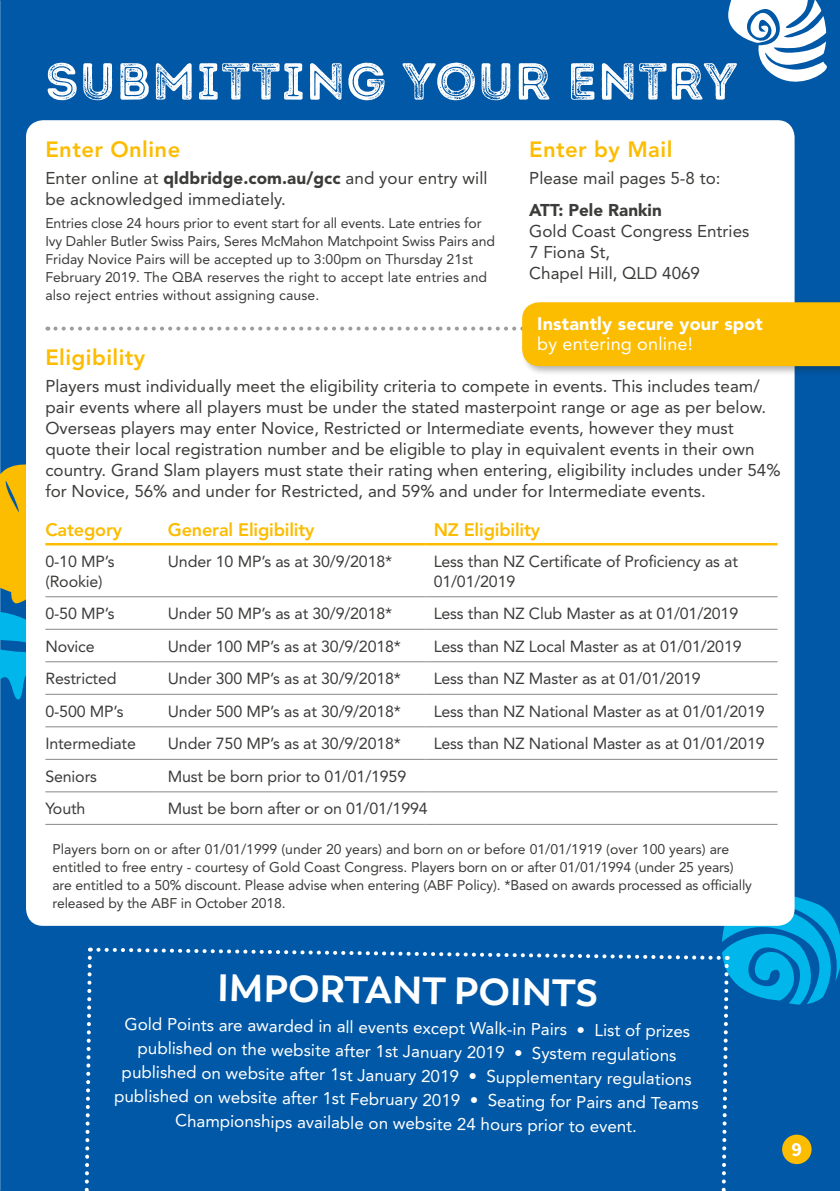
<style>
.page{position:relative;width:840px;height:1191px;background:#fff}
.page>*{position:absolute;margin:0;border:0;box-sizing:border-box;transform-origin:0 0}
.t1{font:52px "Intro Rust G Base 2 Line";letter-spacing:.02em;color:#fff}
.t2{font:700 38px "Trenda";color:#fff}
.t3{font:800 22px "Avenir LT Std";letter-spacing:.02em;color:#fcbc00}
.t4{font:700 20px "Source Sans Pro";color:#fff}
.t5{font:800 18px "Avenir LT Std";letter-spacing:-.01em;color:#fcbc00}
.t6{font:900 18px "Avenir LT Std";letter-spacing:.01em;color:#fff}
.t7{font:18px "Avenir LT Std";letter-spacing:.01em;color:#fff}
.t8{font:17px/21px "Avenir LT Std";color:#3c3c3b}
.t9{font:17px/24px "Avenir LT Std";color:#fff;text-align:center}
.t10{font:900 17px "Avenir LT Std";color:#3c3c3b}
.t11{font:16px/20px "Avenir LT Std";letter-spacing:-.01em;color:#3c3c3b}
.t12{font:14px/18px "Avenir LT Std";letter-spacing:-.01em;color:#3c3c3b}
.s1{font-weight:900}
</style>
<div class="page">
<div style="left:0;top:0;width:839px;height:1191px;background:#0058a6"></div>
<img style="left:0;top:0;width:1px;height:1191px">
<svg style="left:728px;top:0;width:99px;height:82px"></svg>
<svg style="left:0;top:453px;width:26px;height:247px"></svg>
<div style="left:26px;top:120px;width:768px;height:806px;background:#fff;border-radius:17px"></div>
<hr style="left:45px;top:596px;width:115px;height:1px;background:#878787">
<hr style="left:160px;top:596px;width:265px;height:1px;background:#878787">
<hr style="left:425px;top:596px;width:352px;height:1px;background:#878787">
<hr style="left:45px;top:661px;width:115px;height:1px;background:#878787">
<hr style="left:160px;top:661px;width:265px;height:1px;background:#878787">
<hr style="left:425px;top:661px;width:352px;height:1px;background:#878787">
<hr style="left:45px;top:726px;width:115px;height:1px;background:#878787">
<hr style="left:160px;top:726px;width:265px;height:1px;background:#878787">
<hr style="left:425px;top:726px;width:352px;height:1px;background:#878787">
<hr style="left:45px;top:791px;width:115px;height:1px;background:#878787">
<hr style="left:160px;top:791px;width:265px;height:1px;background:#878787">
<hr style="left:425px;top:791px;width:352px;height:1px;background:#878787">
<hr style="left:45px;top:824px;width:115px;height:1px;background:#878787">
<hr style="left:160px;top:824px;width:265px;height:1px;background:#878787">
<hr style="left:425px;top:824px;width:352px;height:1px;background:#878787">
<hr style="left:45px;top:629px;width:115px;height:1px;background:#878787">
<hr style="left:160px;top:629px;width:265px;height:1px;background:#878787">
<hr style="left:425px;top:629px;width:352px;height:1px;background:#878787">
<hr style="left:45px;top:694px;width:115px;height:1px;background:#878787">
<hr style="left:160px;top:694px;width:265px;height:1px;background:#878787">
<hr style="left:425px;top:694px;width:352px;height:1px;background:#878787">
<hr style="left:45px;top:759px;width:115px;height:1px;background:#878787">
<hr style="left:160px;top:759px;width:265px;height:1px;background:#878787">
<hr style="left:425px;top:759px;width:352px;height:1px;background:#878787">
<hr style="left:45px;top:543px;width:115px;height:2px;background:#fcbc00">
<hr style="left:160px;top:543px;width:265px;height:2px;background:#fcbc00">
<hr style="left:425px;top:543px;width:352px;height:2px;background:#fcbc00">
<svg style="left:81px;top:884px;width:758px;height:307px"></svg>
<div style="left:519px;top:300px;width:320px;height:76px;background:#1d1d1b;opacity:.32"></div>
<svg style="left:55px;top:302px;width:784px;height:64px"></svg>
<div style="left:781px;top:1134px;width:30px;height:30px;background:#fcbc00;border-radius:50%"></div>
<h1 class="t1" style="left:45px;top:48px;width:692px">SUBMITTING YOUR ENTRY</h1>
<p class="t3" style="left:45px;top:136px;width:136px">Enter Online</p>
<p class="t8" style="left:45px;top:167px;width:443px">Enter online at <span class="s1">qldbridge.com.au/gcc</span> and your entry will be acknowledged immediately.</p>
<p class="t12" style="left:45px;top:214px;width:451px">Entries close 24 hours prior to event start for all events. Late entries for Ivy Dahler Butler Swiss Pairs, Seres McMahon Matchpoint Swiss Pairs and Friday Novice Pairs will be accepted up to 3:00pm on Thursday 21st February 2019. The QBA reserves the right to accept late entries and also reject entries without assigning cause.</p>
<p class="t3" style="left:529px;top:136px;width:145px">Enter by Mail</p>
<p class="t8" style="left:529px;top:167px;width:193px">Please mail pages 5-8 to:</p>
<p class="t10" style="left:529px;top:200px;width:134px">ATT: Pele Rankin</p>
<p class="t8" style="left:529px;top:221px;width:221px">Gold Coast Congress Entries<br>7 Fiona St,<br>Chapel Hill, QLD 4069</p>
<p class="t6" style="left:537px;top:312px;width:227px">Instantly secure your spot</p>
<p class="t7" style="left:537px;top:333px;width:157px">by entering online!</p>
<p class="t3" style="left:45px;top:344px;width:101px">Eligibility</p>
<p class="t8" style="left:45px;top:375px;width:736px">Players must individually meet the eligibility criteria to compete in events. This includes team/ pair events where all players must be under the stated masterpoint range or age as per below.<br>Overseas players may enter Novice, Restricted or Intermediate events, however they must quote their local registration number and be eligible to play in equivalent events in their own country. Grand Slam players must state their rating when entering, eligibility includes under 54% for Novice, 56% and under for Restricted, and 59% and under for Intermediate events.</p>
<p class="t5" style="left:45px;top:519px;width:78px">Category</p>
<p class="t5" style="left:168px;top:519px;width:148px">General Eligibility</p>
<p class="t5" style="left:433px;top:519px;width:108px">NZ Eligibility</p>
<p class="t11" style="left:45px;top:551px;width:71px">0-10 MP’s (Rookie)</p>
<p class="t11" style="left:168px;top:551px;width:226px">Under 10 MP’s as at 30/9/2018*</p>
<p class="t11" style="left:433px;top:551px;width:305px">Less than NZ Certificate of Proficiency as at<br>01/01/2019</p>
<p class="t11" style="left:45px;top:603px;width:71px">0-50 MP’s</p>
<p class="t11" style="left:168px;top:603px;width:226px">Under 50 MP’s as at 30/9/2018*</p>
<p class="t11" style="left:433px;top:603px;width:306px">Less than NZ Club Master as at 01/01/2019</p>
<p class="t11" style="left:45px;top:636px;width:51px">Novice</p>
<p class="t11" style="left:168px;top:636px;width:234px">Under 100 MP’s as at 30/9/2018*</p>
<p class="t11" style="left:433px;top:636px;width:309px">Less than NZ Local Master as at 01/01/2019</p>
<p class="t11" style="left:45px;top:668px;width:73px">Restricted</p>
<p class="t11" style="left:168px;top:668px;width:234px">Under 300 MP’s as at 30/9/2018*</p>
<p class="t11" style="left:433px;top:668px;width:268px">Less than NZ Master as at 01/01/2019</p>
<p class="t11" style="left:45px;top:701px;width:79px">0-500 MP’s</p>
<p class="t11" style="left:168px;top:701px;width:234px">Under 500 MP’s as at 30/9/2018*</p>
<p class="t11" style="left:433px;top:701px;width:332px">Less than NZ National Master as at 01/01/2019</p>
<p class="t11" style="left:45px;top:733px;width:92px">Intermediate</p>
<p class="t11" style="left:168px;top:733px;width:234px">Under 750 MP’s as at 30/9/2018*</p>
<p class="t11" style="left:433px;top:733px;width:332px">Less than NZ National Master as at 01/01/2019</p>
<p class="t11" style="left:45px;top:766px;width:53px">Seniors</p>
<p class="t11" style="left:168px;top:766px;width:240px">Must be born prior to 01/01/1959</p>
<p class="t11" style="left:45px;top:798px;width:42px">Youth</p>
<p class="t11" style="left:168px;top:798px;width:261px">Must be born after or on 01/01/1994</p>
<p class="t12" style="left:52px;top:840px;width:700px">Players born on or after 01/01/1999 (under 20 years) and born on or before 01/01/1919 (over 100 years) are entitled to free entry - courtesy of Gold Coast Congress. Players born on or after 01/01/1994 (under 25 years) are entitled to a 50% discount. Please advise when entering (ABF Policy). *Based on awards processed as officially released by the ABF in October 2018.</p>
<h2 class="t2" style="left:218px;top:963px;width:382px;rotate:1deg">IMPORTANT POINTS</h2>
<p class="t9" style="left:116px;top:1010px;width:585px;rotate:1deg">Gold Points are awarded in all events except Walk-in Pairs • List of prizes published on the website after 1st January 2019 • System regulations published on website after 1st January 2019 • Supplementary regulations published on website after 1st February 2019 • Seating for Pairs and Teams Championships available on website 24 hours prior to event.</p>
<p class="t4" style="left:791px;top:1136px;width:12px">9</p>
</div>
